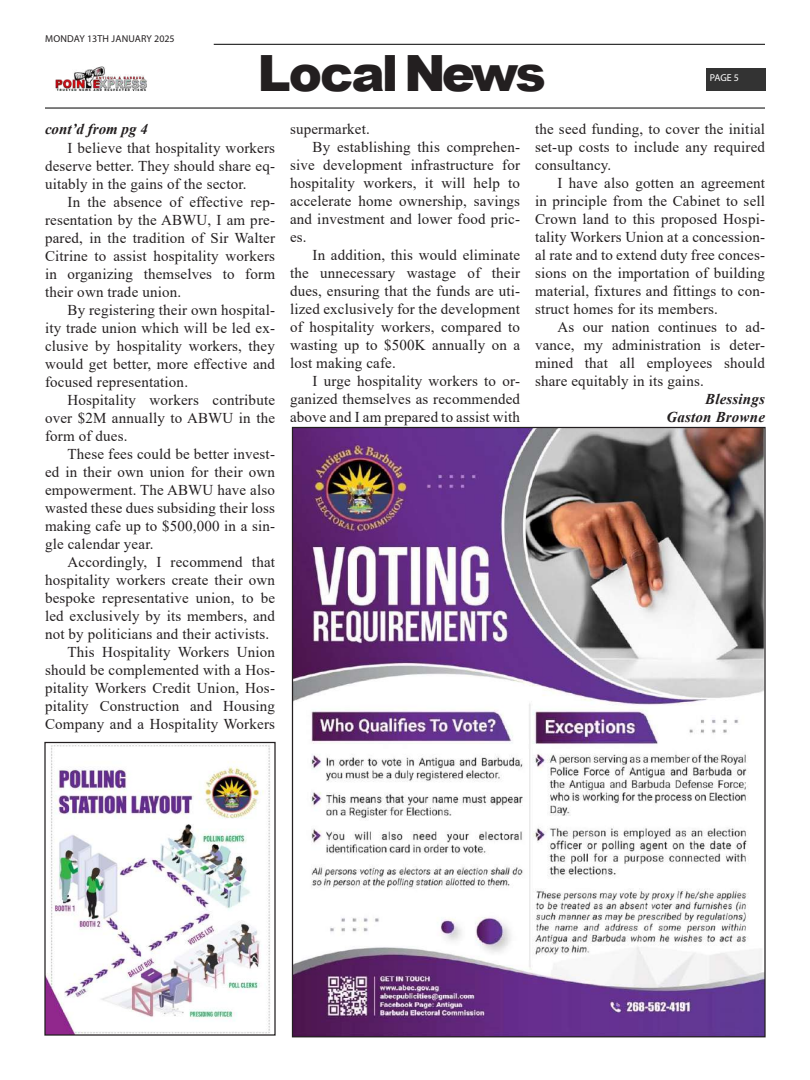
<style>
.page{position:relative;width:810px;height:1080px;background:#fff}
.page>*{position:absolute;margin:0;border:0;box-sizing:border-box;transform-origin:0 0}
.t1{font:900 50px "Arial";letter-spacing:-.06em;color:#231f20}
.t2{font:15px/18px "Times New Roman";letter-spacing:.01em;color:#231f20;text-align:justify}
.t3{font:italic 700 15px/18px "Times New Roman";letter-spacing:.01em;color:#231f20;text-align:right}
.t4{font:10px "Myriad Pro";letter-spacing:.01em;color:#231f20}
.t5{font:10px "Myriad Pro";color:#fff}
</style>
<div class="page">
<hr style="left:45px;top:107px;width:720px;height:2px;background:#333">
<hr style="left:214px;top:44px;width:551px;height:1px;background:#333">
<div style="left:706px;top:68px;width:60px;height:23px;background:#333"></div>
<img style="left:55px;top:66px;width:92px;height:25px">
<img style="left:46px;top:745px;width:224px;height:289px">
<div style="left:44px;top:742px;width:232px;height:294px;border:1px solid #231f20"></div>
<img style="left:294px;top:429px;width:470px;height:606px">
<p class="t4" style="left:45px;top:33px;width:131px">MONDAY 13TH JANUARY 2025</p>
<h1 class="t1" style="left:257px;top:37px;width:290px">Local News</h1>
<p class="t5" style="left:710px;top:72px;width:31px">PAGE 5</p>
<p class="t3" style="left:45px;top:119px;width:104px">cont’d from pg 4</p>
<p class="t2" style="left:45px;top:138px;width:232px;text-indent:22px">I believe that hospitality workers deserve better. They should share eq&shy;uitably in the gains of the sector.</p>
<p class="t2" style="left:45px;top:192px;width:232px;text-indent:22px">In the absence of effective rep&shy;resentation by the ABWU, I am pre&shy;pared, in the tradition of Sir Walter Citrine to assist hospitality workers in organizing themselves to form their own trade union.</p>
<p class="t2" style="left:45px;top:300px;width:232px;text-indent:22px">By registering their own hospital&shy;ity trade union which will be led ex&shy;clusive by hospitality workers, they would get better, more effective and focused representation.</p>
<p class="t2" style="left:45px;top:390px;width:232px;text-indent:22px">Hospitality workers contribute over $2M annually to ABWU in the form of dues.</p>
<p class="t2" style="left:45px;top:444px;width:232px;text-indent:22px">These fees could be better invest&shy;ed in their own union for their own empowerment. The ABWU have also wasted these dues subsiding their loss making cafe up to $500,000 in a sin&shy;gle calendar year.</p>
<p class="t2" style="left:68px;top:552px;width:209px">Accordingly, I recommend that</p>
<p class="t2" style="left:45px;top:570px;width:232px">hospitality workers create their own</p>
<p class="t2" style="left:45px;top:588px;width:232px">bespoke representative union, to be</p>
<p class="t2" style="left:45px;top:606px;width:232px">led exclusively by its members, and</p>
<p class="t2" style="left:45px;top:624px;width:226px">not by politicians and their activists.</p>
<p class="t2" style="left:68px;top:642px;width:209px">This Hospitality Workers Union</p>
<p class="t2" style="left:45px;top:660px;width:231px">should be complemented with a Hos-</p>
<p class="t2" style="left:45px;top:678px;width:231px">pitality Workers Credit Union, Hos-</p>
<p class="t2" style="left:45px;top:696px;width:232px">pitality Construction and Housing</p>
<p class="t2" style="left:45px;top:714px;width:232px">Company and a Hospitality Workers</p>
<p class="t2" style="left:290px;top:120px;width:81px">supermarket.</p>
<p class="t2" style="left:312px;top:138px;width:209px">By establishing this comprehen-</p>
<p class="t2" style="left:290px;top:156px;width:232px">sive development infrastructure for</p>
<p class="t2" style="left:290px;top:174px;width:232px">hospitality workers, it will help to</p>
<p class="t2" style="left:290px;top:192px;width:232px">accelerate home ownership, savings</p>
<p class="t2" style="left:290px;top:210px;width:231px">and investment and lower food pric-</p>
<p class="t2" style="left:290px;top:228px;width:18px">es.</p>
<p class="t2" style="left:312px;top:246px;width:209px">In addition, this would eliminate</p>
<p class="t2" style="left:290px;top:264px;width:232px">the unnecessary wastage of their</p>
<p class="t2" style="left:290px;top:282px;width:231px">dues, ensuring that the funds are uti-</p>
<p class="t2" style="left:290px;top:300px;width:232px">lized exclusively for the development</p>
<p class="t2" style="left:290px;top:318px;width:232px">of hospitality workers, compared to</p>
<p class="t2" style="left:290px;top:336px;width:232px">wasting up to $500K annually on a</p>
<p class="t2" style="left:290px;top:354px;width:107px">lost making cafe.</p>
<p class="t2" style="left:312px;top:372px;width:209px">I urge hospitality workers to or-</p>
<p class="t2" style="left:290px;top:390px;width:232px">ganized themselves as recommended</p>
<p class="t2" style="left:290px;top:408px;width:231px">above and I am prepared to assist with</p>
<p class="t2" style="left:535px;top:120px;width:232px">the seed funding, to cover the initial set-up costs to include any required consultancy.</p>
<p class="t2" style="left:535px;top:174px;width:232px;text-indent:22px">I have also gotten an agreement in principle from the Cabinet to sell Crown land to this proposed Hospi&shy;tality Workers Union at a concession&shy;al rate and to extend duty free conces&shy;sions on the importation of building material, fixtures and fittings to con&shy;struct homes for its members.</p>
<p class="t2" style="left:535px;top:318px;width:232px;text-indent:22px">As our nation continues to ad&shy;vance, my administration is deter&shy;mined that all employees should share equitably in its gains.</p>
<p class="t3" style="left:667px;top:390px;width:100px">Blessings<br>Gaston Browne</p>
</div>
